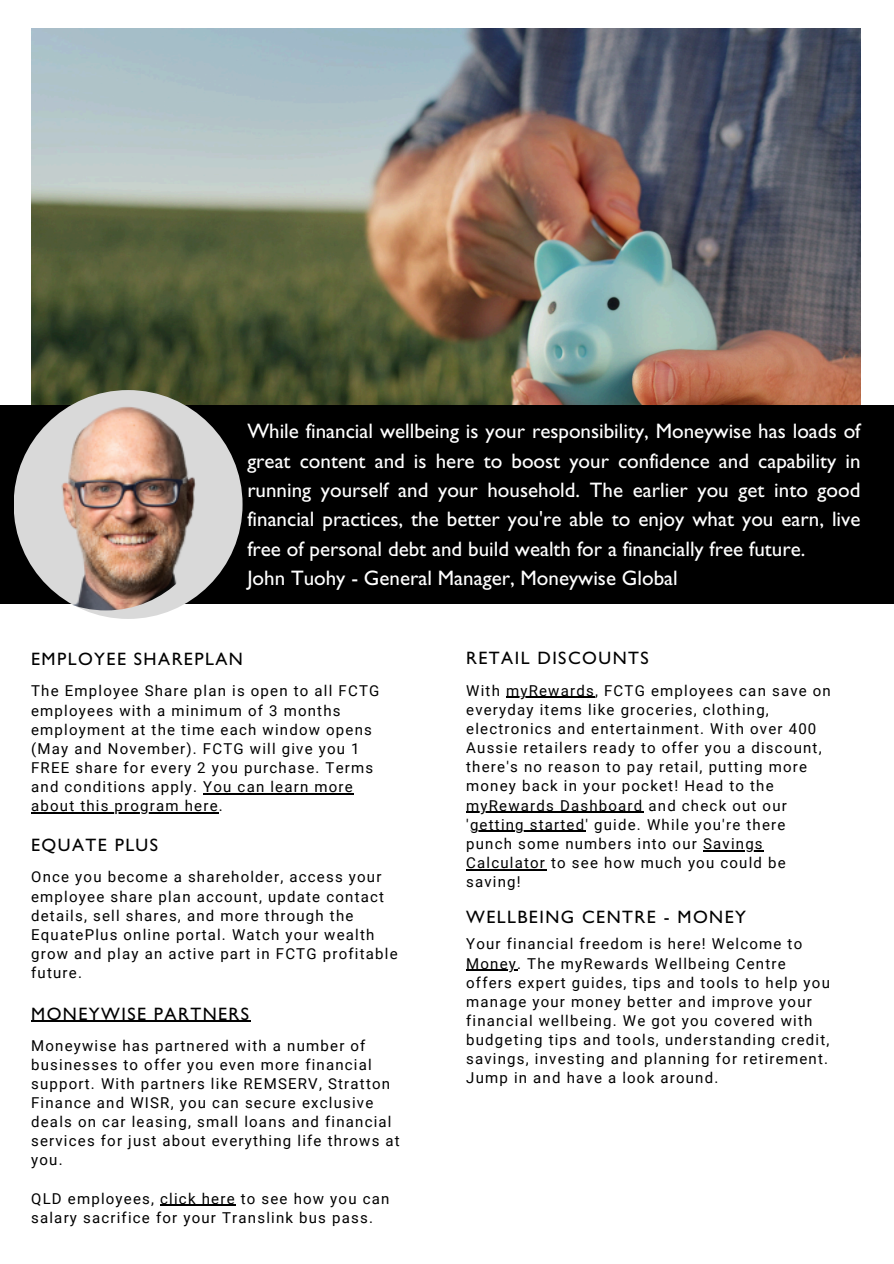
<style>
.page{position:relative;width:894px;height:1264px;background:#fff}
.page>*{position:absolute;margin:0;border:0;box-sizing:border-box;transform-origin:0 0}
.t1{font:21px/29.2px "Gill Sans Std";color:#fff}
.t2{font:18px "Gill Sans Std";letter-spacing:.08em;color:#020202}
.t3{font:15px/19.2px "Roboto";letter-spacing:.08em;color:#000}
</style>
<div class="page">
<img style="left:31px;top:29px;width:829px;height:376px">
<div style="left:0;top:405px;width:893px;height:198px;background:#000"></div>
<div style="left:14px;top:390px;width:228px;height:229px;background:#d9d9d9;border-radius:50%"></div>
<img style="left:0;top:398px;width:212px;height:212px;border-radius:50%">
<hr style="left:506px;top:697px;width:89px;height:1px;background:#000">
<hr style="left:466px;top:811px;width:177px;height:1px;background:#000">
<hr style="left:470px;top:830px;width:115px;height:2px;background:#000">
<hr style="left:703px;top:850px;width:60px;height:1px;background:#000">
<hr style="left:466px;top:869px;width:80px;height:1px;background:#000">
<hr style="left:466px;top:969px;width:51px;height:1px;background:#000">
<hr style="left:31px;top:1020px;width:219px;height:1px;background:#020202">
<hr style="left:160px;top:1204px;width:76px;height:1px;background:#000">
<hr style="left:203px;top:793px;width:151px;height:1px;background:#000">
<hr style="left:31px;top:812px;width:188px;height:1px;background:#000">
<p class="t1" style="left:247px;top:420px;width:614px">While financial wellbeing is your responsibility, Moneywise has loads of great content and is here to boost your confidence and capability in running yourself and your household. The earlier you get into good financial practices, the better you're able to enjoy what you earn, live free of personal debt and build wealth for a financially free future.<br>John Tuohy - General Manager, Moneywise Global</p>
<p class="t2" style="left:31px;top:652px;width:213px">EMPLOYEE SHAREPLAN</p>
<p class="t3" style="left:31px;top:681px;width:349px">The Employee Share plan is open to all FCTG employees with a minimum of 3 months employment at the time each window opens (May and November). FCTG will give you 1<br>FREE share for every 2 you purchase. Terms and conditions apply. You can learn more</p>
<p class="t3" style="left:31px;top:796px;width:193px">about this program here.</p>
<p class="t2" style="left:31px;top:838px;width:128px">EQUATE PLUS</p>
<p class="t3" style="left:31px;top:867px;width:368px">Once you become a shareholder, access your employee share plan account, update contact details, sell shares, and more through the EquatePlus online portal. Watch your wealth grow and play an active part in FCTG profitable future.</p>
<h2 class="t2" style="left:31px;top:1007px;width:219px">MONEYWISE PARTNERS</h2>
<p class="t3" style="left:31px;top:1035px;width:370px">Moneywise has partnered with a number of businesses to offer you even more financial support. With partners like REMSERV, Stratton Finance and WISR, you can secure exclusive deals on car leasing, small loans and financial services for just about everything life throws at you.</p>
<h2 class="t3" style="left:31px;top:1188px;width:359px">QLD employees, click here to see how you can salary sacrifice for your Translink bus pass.</h2>
<p class="t2" style="left:466px;top:652px;width:184px">RETAIL DISCOUNTS</p>
<h1 class="t3" style="left:466px;top:681px;width:366px">With myRewards, FCTG employees can save on</h1>
<h2 class="t3" style="left:466px;top:700px;width:357px">everyday items like groceries, clothing, electronics and entertainment. With over 400<br>Aussie retailers ready to offer you a discount, there's no reason to pay retail, putting more money back in your pocket! Head to the</h2>
<p class="t3" style="left:466px;top:795px;width:322px">myRewards Dashboard and check out our 'getting started' guide. While you're there</p>
<h2 class="t3" style="left:466px;top:834px;width:298px">punch some numbers into our Savings</h2>
<p class="t3" style="left:466px;top:853px;width:321px">Calculator to see how much you could be saving!</p>
<h2 class="t2" style="left:466px;top:910px;width:281px">WELLBEING CENTRE - MONEY</h2>
<p class="t3" style="left:466px;top:934px;width:337px">Your financial freedom is here! Welcome to</p>
<p class="t3" style="left:466px;top:953px;width:365px">Money. The myRewards Wellbeing Centre offers expert guides, tips and tools to help you manage your money better and improve your financial wellbeing. We got you covered with budgeting tips and tools, understanding credit, savings, investing and planning for retirement.<br>Jump in and have a look around.</p>
</div>
